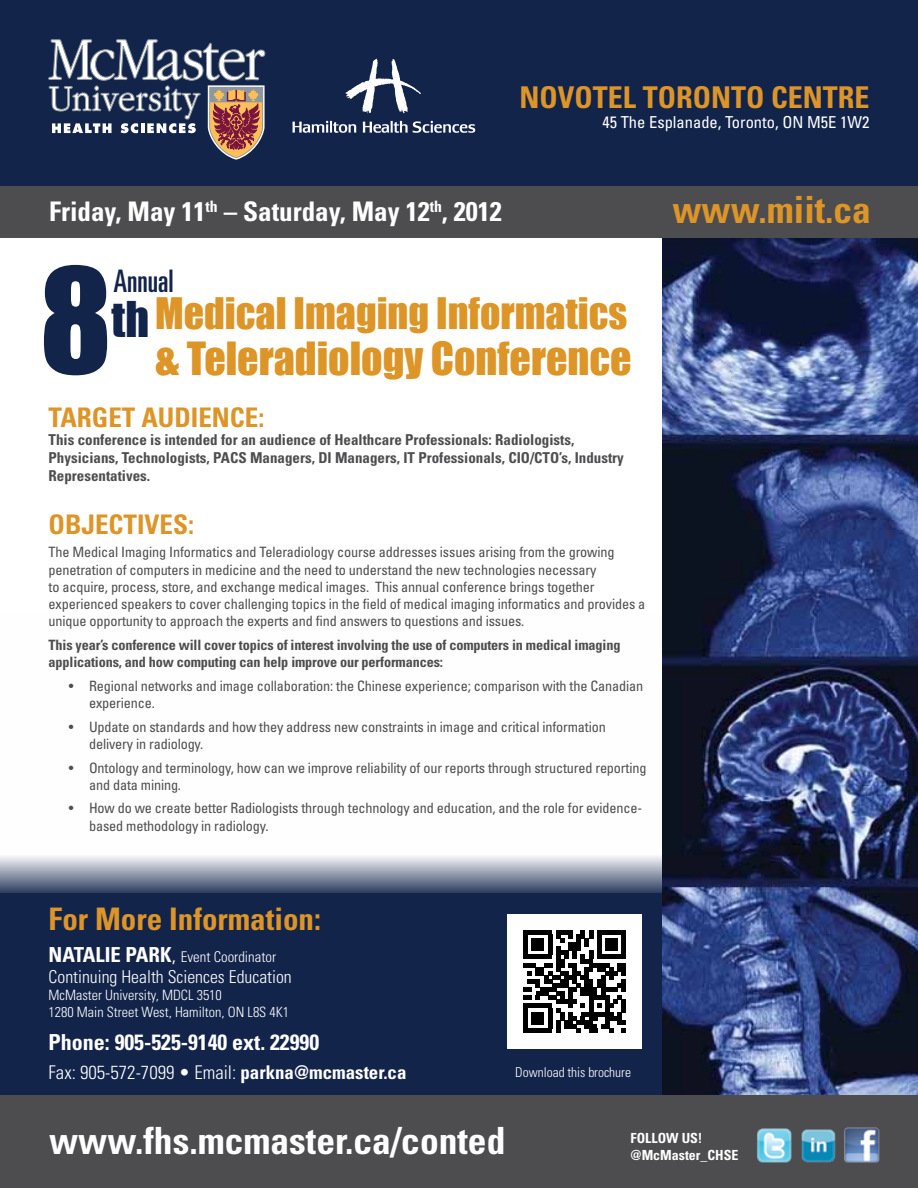
<style>
.page{position:relative;width:918px;height:1188px;background:#fff}
.page>*{position:absolute;margin:0;border:0;box-sizing:border-box;transform-origin:0 0}
.t1{font:134.55px "Impact";color:#13244b}
.t2{font:45.3px "Impact";color:#13244b}
.t3{font:42px "Impact";color:#dd9527}
.t4{font:39.9px "Impact";color:#dd9527}
.t5{font:700 condensed 37.5px "Univers LT Std";color:#fff}
.t6{font:700 condensed 37.5px "Univers LT Std";color:#dd9527}
.t7{font:700 condensed 31.05px "Univers LT Std";color:#dd9527}
.t8{font:ultra-condensed 31.05px "Univers LT Std";color:#13244b}
.t9{font:700 condensed 30px "Univers LT Std";color:#dd9527}
.t10{font:700 condensed 27px "Univers LT Std";color:#fff}
.t11{font:700 condensed 27px "Univers LT Std";color:#dd9527}
.t12{font:700 condensed 22.05px "Univers LT Std";color:#fff}
.t13{font:300 condensed 18.9px "Univers LT Std";color:#fff}
.t14{font:300 condensed 17.7px "Univers LT Std";color:#fff}
.t15{font:condensed 16.5px "Univers LT Std";color:#fff}
.t16{font:700 condensed 15px/18px "Univers LT Std";color:#4d4d4f}
.t17{font:300 condensed 14.85px "Univers LT Std";color:#fff}
.t18{font:condensed 14.25px/17.1px "Univers LT Std";letter-spacing:-.01em;color:#4d4d4f}
.t19{font:700 condensed 14.25px/17.1px "Univers LT Std";letter-spacing:-.01em;color:#4d4d4f}
.t20{font:300 condensed 14.1px/17px "Univers LT Std";color:#fff}
.t21{font:700 condensed 13.95px/16.8px "Univers LT Std";color:#fff}
.t22{font:300 condensed 13.5px "Univers LT Std";color:#fff}
.s1{font-weight:700;font-size:20.7px}
.s2{font-size:21.15px}
.s3{font-weight:700}
</style>
<div class="page">
<div style="left:0;top:893px;width:670px;height:203px;background:#13244b"></div>
<svg style="left:0;top:614px;width:663px;height:289px"></svg>
<img style="left:663px;top:238px;width:255px;height:857px">
<div style="left:0;top:1095px;width:918px;height:93px;background:#4d4d4f"></div>
<div style="left:0;top:0;width:918px;height:221px;background:#13244b"></div>
<div style="left:0;top:186px;width:918px;height:52px;background:#4d4d4f"></div>
<svg style="left:48px;top:39px;width:217px;height:121px"></svg>
<svg style="left:346px;top:59px;width:75px;height:54px"></svg>
<svg style="left:292px;top:121px;width:64px;height:12px"></svg>
<svg style="left:363px;top:121px;width:112px;height:12px"></svg>
<img style="left:757px;top:1128px;width:35px;height:35px">
<img style="left:801px;top:1129px;width:35px;height:34px">
<img style="left:844px;top:1127px;width:36px;height:36px">
<div style="left:507px;top:914px;width:135px;height:135px;background:#fff"></div>
<svg style="left:524px;top:930px;width:102px;height:102px"></svg>
<div style="left:597px;top:930px;width:29px;height:5px;background:#000"></div>
<h3 class="t9" style="left:519px;top:79px;width:286px">Novotel Toronto Centre</h3>
<p class="t15" style="left:602px;top:111px;width:269px">45 The Esplanade, Toronto, ON M5E 1W2</p>
<h3 class="t10" style="left:49px;top:194px;width:454px">Friday, May 11<sup>th</sup> – Saturday, May 12<sup>th</sup>, 2012</h3>
<h3 class="t6" style="left:672px;top:187px;width:200px">www.miit.ca</h3>
<h1 class="t1" style="left:40px;top:216px;width:73px">8</h1>
<h3 class="t8" style="left:113px;top:263px;width:62px">Annual</h3>
<h3 class="t4" style="left:155px;top:283px;width:474px">Medical Imaging Informatics</h3>
<h2 class="t2" style="left:112px;top:284px;width:39px">th</h2>
<h3 class="t3" style="left:155px;top:326px;width:478px">&amp; Teleradiology Conference</h3>
<h3 class="t11" style="left:49px;top:401px;width:157px">Target Audience</h3>
<h3 class="t11" style="left:258px;top:401px;width:7px">:</h3>
<p class="t16" style="left:49px;top:431px;width:577px">This conference is intended for an audience of Healthcare Professionals: Radiologists,<br>Physicians, Technologists, Pacs Managers, Di Managers, It Professionals, CIO/CTO’s, Industry<br>Representatives.</p>
<h3 class="t11" style="left:49px;top:507px;width:147px">OBJECTIVES:</h3>
<p class="t18" style="left:49px;top:544px;width:598px">The Medical Imaging Informatics and Teleradiology course addresses issues arising from the growing penetration of computers in medicine and the need to understand the new technologies necessary<br>to acquire, process, store, and exchange medical images. This annual conference brings together experienced speakers to cover challenging topics in the field of medical imaging informatics and provides a unique opportunity to approach the experts and find answers to questions and issues.</p>
<p class="t19" style="left:49px;top:636px;width:573px">This year’s conference will cover topics of interest involving the use of computers in medical imaging applications, and how computing can help improve our performances:</p>
<p class="t18" style="left:89px;top:677px;width:556px;text-indent:-20px">• Regional networks and image collaboration: the Chinese experience; comparison with the Canadian experience.</p>
<p class="t18" style="left:89px;top:718px;width:518px;text-indent:-20px">• Update on standards and how they address new constraints in image and critical information delivery in radiology.</p>
<p class="t18" style="left:89px;top:759px;width:559px;text-indent:-20px">• Ontology and terminology, how can we improve reliability of our reports through structured reporting and data mining.</p>
<p class="t18" style="left:89px;top:800px;width:555px;text-indent:-20px">• How do we create better Radiologists through technology and education, and the role for evidence&shy;based methodology in radiology.</p>
<h3 class="t7" style="left:49px;top:900px;width:274px">For More Information:</h3>
<p class="t17" style="left:49px;top:947px;width:229px"><span class="s1">NATALIE PARK</span><span class="s2">,</span> Event Coordinator</p>
<p class="t14" style="left:49px;top:966px;width:245px">Continuing Health Sciences Education</p>
<p class="t20" style="left:49px;top:986px;width:242px">McMaster University, MDCL 3510<br>1280 Main Street West, Hamilton, ON L8S 4K1</p>
<h3 class="t12" style="left:49px;top:1028px;width:272px">Phone: 905-525-9140 ext. 22990</h3>
<h3 class="t13" style="left:49px;top:1061px;width:359px">Fax: 905-572-7099 • Email: <span class="s3">parkna@mcmaster.ca</span></h3>
<p class="t22" style="left:515px;top:1064px;width:117px">Download this brochure</p>
<h3 class="t5" style="left:49px;top:1117px;width:458px">www.fhs.mcmaster.ca/conted</h3>
<p class="t21" style="left:631px;top:1129px;width:109px">FOLLOW US ! @McMaster_CHSE</p>
</div>
